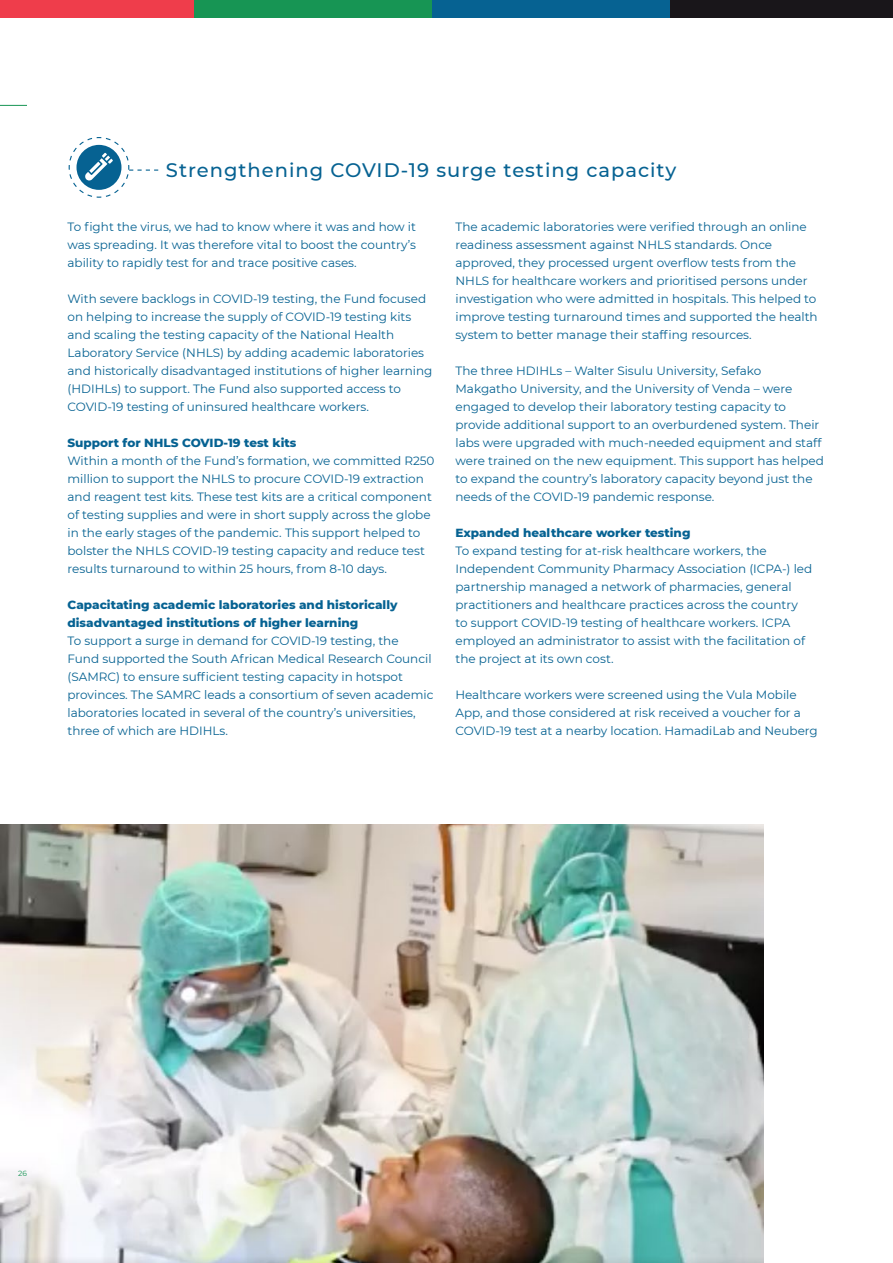
<style>
.page{position:relative;width:893px;height:1263px;background:#fff}
.page>*{position:absolute;margin:0;border:0;box-sizing:border-box;transform-origin:0 0}
.t1{font:500 19.5px "Montserrat";letter-spacing:.05em;color:#066292}
.t2{font:12px/18px "Montserrat";color:#066292}
.t3{font:800 12px/18px "Montserrat";color:#066292}
.t4{font:7.5px "Montserrat";color:#179554}
</style>
<div class="page">
<div style="left:0;top:0;width:194px;height:18px;background:#ef3d4b"></div>
<div style="left:432px;top:0;width:238px;height:18px;background:#066292"></div>
<div style="left:670px;top:0;width:223px;height:18px;background:#19161a"></div>
<div style="left:194px;top:0;width:238px;height:18px;background:#179554"></div>
<svg style="left:0;top:105px;width:27px;height:1px"></svg>
<svg style="left:68px;top:137px;width:90px;height:61px"></svg>
<img style="left:0;top:825px;width:763px;height:438px">
<h1 class="t1" style="left:166px;top:156px;width:512px">Strengthening COVID-19 surge testing capacity</h1>
<p class="t2" style="left:68px;top:217px;width:350px;text-align:justify">To fight the virus, we had to know where it was and how it was spreading. It was therefore vital to boost the country’s ability to rapidly test for and trace positive cases.</p>
<p class="t2" style="left:68px;top:289px;width:367px">With severe backlogs in COVID-19 testing, the Fund focused on helping to increase the supply of COVID-19 testing kits and scaling the testing capacity of the National Health Laboratory Service (NHLS) by adding academic laboratories and historically disadvantaged institutions of higher learning (HDIHLs) to support. The Fund also supported access to COVID-19 testing of uninsured healthcare workers.</p>
<p class="t3" style="left:68px;top:433px;width:230px">Support for NHLS COVID-19 test kits</p>
<p class="t2" style="left:68px;top:451px;width:369px">Within a month of the Fund’s formation, we committed R250 million to support the NHLS to procure COVID-19 extraction and reagent test kits. These test kits are a critical component of testing supplies and were in short supply across the globe in the early stages of the pandemic. This support helped to bolster the NHLS COVID-19 testing capacity and reduce test results turnaround to within 25 hours, from 8-10 days.</p>
<p class="t3" style="left:68px;top:595px;width:332px">Capacitating academic laboratories and historically disadvantaged institutions of higher learning</p>
<p class="t2" style="left:68px;top:631px;width:367px">To support a surge in demand for COVID-19 testing, the<br>Fund supported the South African Medical Research Council (SAMRC) to ensure sufficient testing capacity in hotspot provinces. The SAMRC leads a consortium of seven academic laboratories located in several of the country’s universities, three of which are HDIHLs.</p>
<p class="t2" style="left:455px;top:217px;width:364px">The academic laboratories were verified through an online readiness assessment against NHLS standards. Once approved, they processed urgent overflow tests from the NHLS for healthcare workers and prioritised persons under investigation who were admitted in hospitals. This helped to improve testing turnaround times and supported the health system to better manage their staffing resources.</p>
<p class="t2" style="left:455px;top:361px;width:370px">The three HDIHLs – Walter Sisulu University, Sefako Makgatho University, and the University of Venda – were engaged to develop their laboratory testing capacity to provide additional support to an overburdened system. Their labs were upgraded with much-needed equipment and staff were trained on the new equipment. This support has helped to expand the country’s laboratory capacity beyond just the needs of the COVID-19 pandemic response.</p>
<p class="t3" style="left:455px;top:523px;width:237px">Expanded healthcare worker testing</p>
<p class="t2" style="left:455px;top:541px;width:358px">To expand testing for at-risk healthcare workers, the Independent Community Pharmacy Association (ICPA-) led partnership managed a network of pharmacies, general practitioners and healthcare practices across the country to support COVID-19 testing of healthcare workers. ICPA employed an administrator to assist with the facilitation of the project at its own cost.</p>
<p class="t2" style="left:455px;top:685px;width:364px">Healthcare workers were screened using the Vula Mobile<br>App, and those considered at risk received a voucher for a<br>COVID-19 test at a nearby location. HamadiLab and Neuberg</p>
<p class="t4" style="left:18px;top:1168px;width:10px">26</p>
</div>
